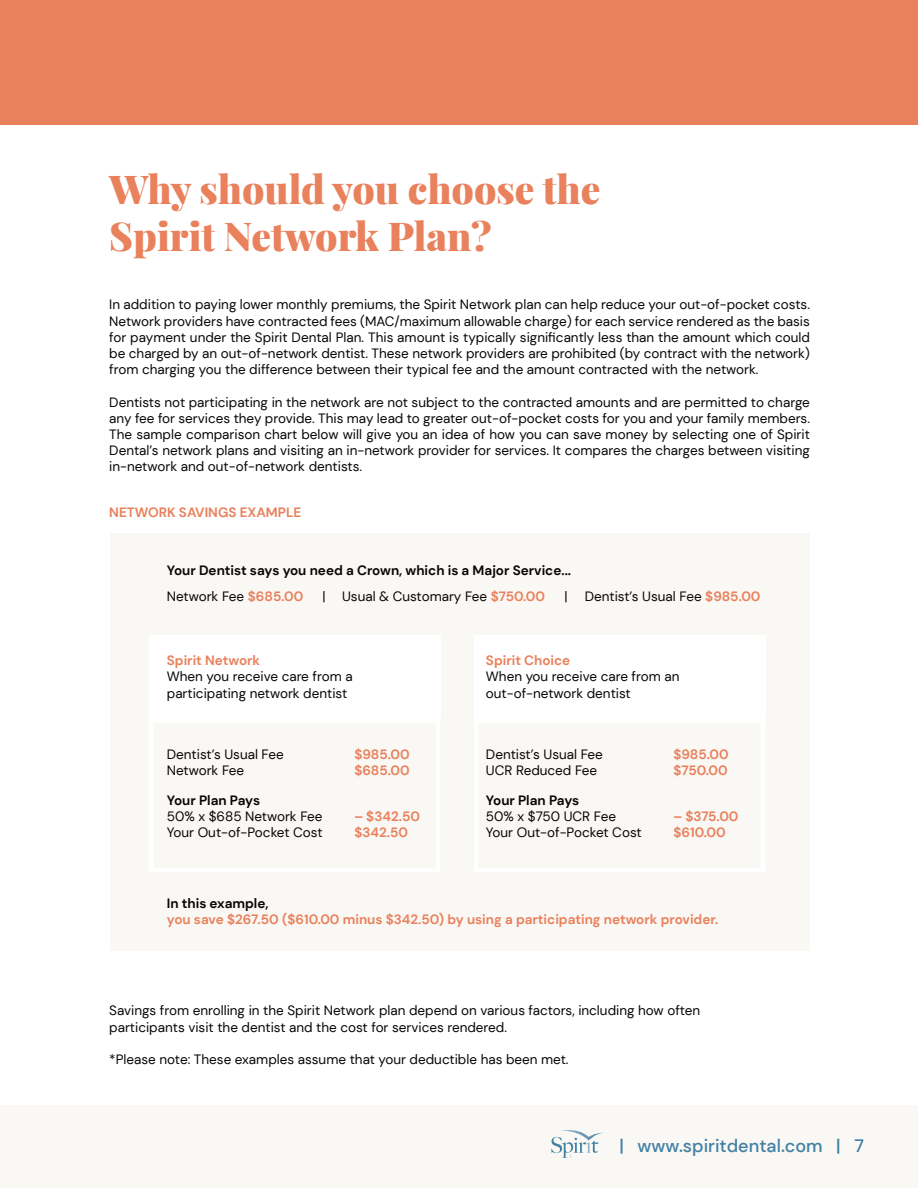
<style>
.page{position:relative;width:918px;height:1188px;background:#fff}
.page>*{position:absolute;margin:0;border:0;box-sizing:border-box;transform-origin:0 0}
.t1{font:900 39px/46.8px "Playfair Display";color:#e9815c}
.t2{font:500 18px "DM Sans";color:#4281a4}
.t3{font:13.5px/16.2px "DM Sans";color:#070605;text-align:justify}
.t4{font:700 13.5px/16.2px "DM Sans";color:#e9815c}
.t5{font:700 13.5px "DM Sans";color:#070605}
.t6{font:13.5px "DM Sans";color:#040503}
.s1{font-weight:700;color:#e9815c}
.s2{color:#040503}
.s3{color:#070605}
</style>
<div class="page">
<div style="left:0;top:0;width:918px;height:124px;background:#e9815c"></div>
<div style="left:110px;top:534px;width:699px;height:417px;background:#faf8f5"></div>
<div style="left:149px;top:635px;width:291px;height:83px;background:#fff"></div>
<div style="left:474px;top:635px;width:291px;height:83px;background:#fff"></div>
<div style="left:0;top:1105px;width:918px;height:83px;background:#faf8f5"></div>
<svg style="left:551px;top:1130px;width:53px;height:28px"></svg>
<div style="left:571px;top:1154px;width:58px;height:13px;background:#faf8f5"></div>
<p class="t1" style="left:109px;top:163px;width:493px">Why should you choose the<br>Spirit Network Plan?</p>
<p class="t3" style="left:109px;top:297px;width:702px">In addition to paying lower monthly premiums, the Spirit Network plan can help reduce your out-of-pocket costs.<br>Network providers have contracted fees (MAC/maximum allowable charge) for each service rendered as the basis for payment under the Spirit Dental Plan. This amount is typically significantly less than the amount which could be charged by an out-of-network dentist. These network providers are prohibited (by contract with the network) from charging you the difference between their typical fee and the amount contracted with the network.</p>
<p class="t3" style="left:109px;top:394px;width:702px">Dentists not participating in the network are not subject to the contracted amounts and are permitted to charge any fee for services they provide. This may lead to greater out-of-pocket costs for you and your family members.<br>The sample comparison chart below will give you an idea of how you can save money by selecting one of Spirit Dental’s network plans and visiting an in-network provider for services. It compares the charges between visiting in-network and out-of-network dentists.</p>
<p class="t4" style="left:109px;top:504px;width:193px">NETWORK SAVINGS EXAMPLE</p>
<p class="t5" style="left:167px;top:562px;width:406px">Your Dentist says you need a Crown, which is a Major Service...</p>
<p class="t3" style="left:167px;top:589px;width:138px">Network Fee <span class="s1">$685.00</span></p>
<p class="t3" style="left:323px;top:589px;width:224px"><span class="s2">|</span> Usual &amp; Customary Fee <span class="s1">$750.00</span></p>
<p class="t6" style="left:564px;top:588px;width:5px">|</p>
<p class="t3" style="left:585px;top:589px;width:177px">Dentist’s Usual Fee <span class="s1">$985.00</span></p>
<p class="t3" style="left:167px;top:652px;width:187px;text-align:left"><span class="s1">Spirit Network<br></span>When you receive care from a participating network dentist</p>
<p class="t3" style="left:167px;top:746px;width:119px">Dentist’s Usual Fee</p>
<p class="t4" style="left:354px;top:746px;width:57px">$985.00</p>
<p class="t3" style="left:167px;top:762px;width:79px">Network Fee</p>
<p class="t4" style="left:354px;top:762px;width:57px">$685.00</p>
<p class="t5" style="left:167px;top:792px;width:95px">Your Plan Pays</p>
<p class="t3" style="left:167px;top:808px;width:157px">50% x $685 Network Fee</p>
<p class="t4" style="left:354px;top:808px;width:67px">– $342.50</p>
<p class="t3" style="left:167px;top:824px;width:157px">Your Out-of-Pocket Cost</p>
<p class="t4" style="left:354px;top:824px;width:55px">$342.50</p>
<p class="t3" style="left:486px;top:652px;width:195px"><span class="s1">Spirit Choice<br></span>When you receive care from an</p>
<p class="t3" style="left:486px;top:685px;width:146px">out-of-network dentist</p>
<p class="t3" style="left:486px;top:746px;width:119px">Dentist’s Usual Fee</p>
<p class="t4" style="left:673px;top:746px;width:57px">$985.00</p>
<p class="t3" style="left:486px;top:762px;width:113px">UCR Reduced Fee</p>
<p class="t4" style="left:673px;top:762px;width:56px">$750.00</p>
<p class="t5" style="left:486px;top:792px;width:95px">Your Plan Pays</p>
<p class="t3" style="left:486px;top:808px;width:132px">50% x $750 UCR Fee</p>
<p class="t4" style="left:673px;top:808px;width:67px">– $375.00</p>
<p class="t3" style="left:486px;top:824px;width:157px">Your Out-of-Pocket Cost</p>
<p class="t4" style="left:673px;top:824px;width:54px">$610.00</p>
<p class="t4" style="left:167px;top:895px;width:553px"><span class="s3">In this example,<br></span>you save $267.50 ($610.00 minus $342.50) by using a participating network provider.</p>
<p class="t3" style="left:109px;top:1003px;width:593px">Savings from enrolling in the Spirit Network plan depend on various factors, including how often</p>
<p class="t3" style="left:109px;top:1019px;width:399px">participants visit the dentist and the cost for services rendered.</p>
<p class="t3" style="left:109px;top:1051px;width:461px">*Please note: These examples assume that your deductible has been met.</p>
<h2 class="t2" style="left:619px;top:1134px;width:246px">| www.spiritdental.com | 7</h2>
</div>
